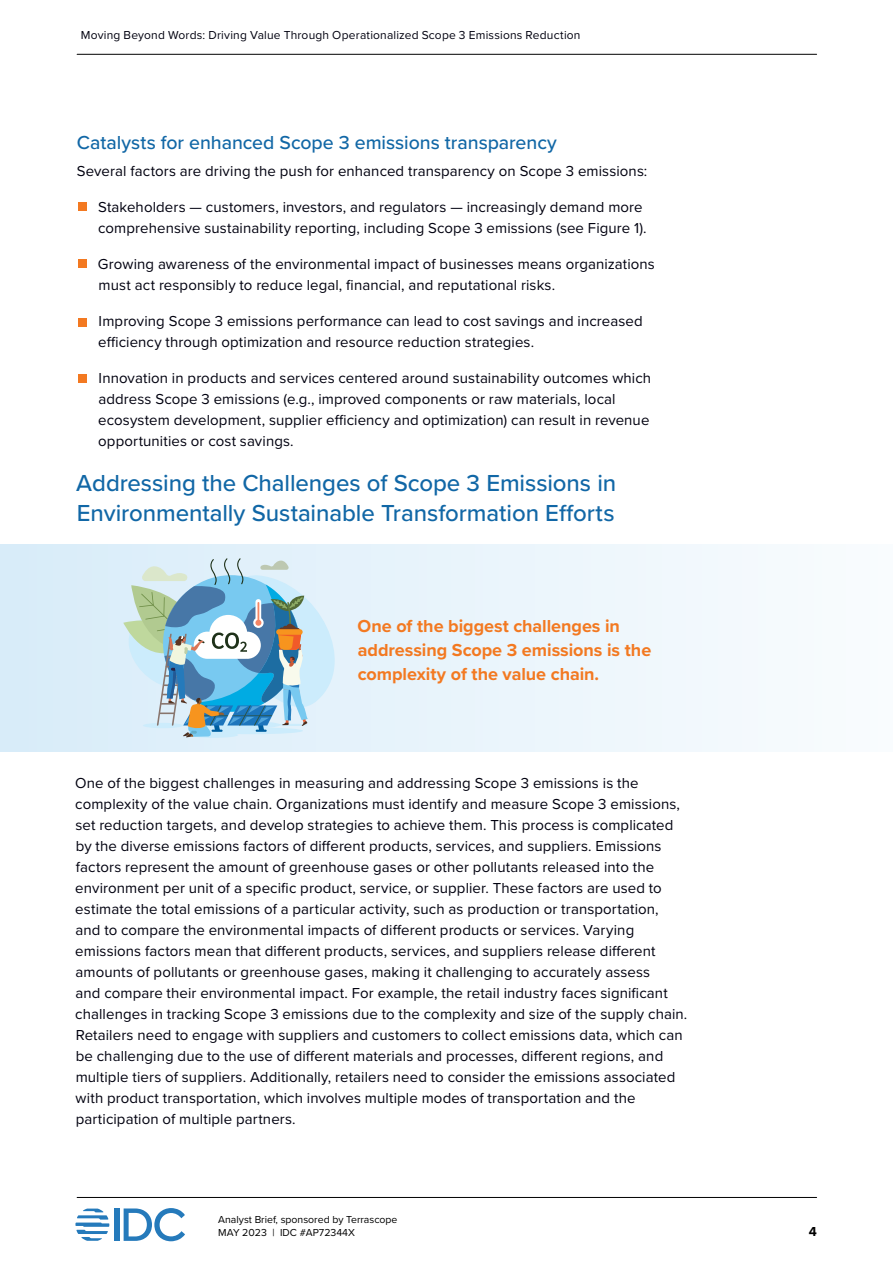
<style>
.page{position:relative;width:893px;height:1263px;background:#fff}
.page>*{position:absolute;margin:0;border:0;box-sizing:border-box;transform-origin:0 0}
.t1{font:500 24px/30px "Proxima Nova";letter-spacing:-.005em;color:#1167a6}
.t2{font:500 19.5px "Proxima Nova";letter-spacing:-.005em;color:#1167a6}
.t3{font:700 18px/24px "Proxima Nova";letter-spacing:-.005em;color:#f37921}
.t4{font:15px/21px "Proxima Nova";letter-spacing:.005em;color:#01010f}
.t5{font:700 13.5px "Proxima Nova";color:#000}
.t6{font:12px "Proxima Nova";letter-spacing:.015em;color:#01010f}
.t7{font:10.5px/13px "Proxima Nova";color:#000}
</style>
<div class="page">
<div style="left:114px;top:1208px;width:6px;height:33px;background:#257abb"></div>
<svg style="left:124px;top:1208px;width:61px;height:33px"></svg>
<svg style="left:75px;top:1208px;width:34px;height:33px"></svg>
<hr style="left:77px;top:1197px;width:740px;height:1px;background:#000">
<hr style="left:77px;top:54px;width:740px;height:1px;background:#000">
<div style="left:0;top:544px;width:893px;height:208px;background:linear-gradient(to right,#d8ecf9,#f9fcfe)"></div>
<div style="left:79px;top:203px;width:8px;height:8px;background:#f37921"></div>
<div style="left:79px;top:260px;width:8px;height:8px;background:#f37921"></div>
<div style="left:79px;top:318px;width:8px;height:8px;background:#f37921"></div>
<div style="left:79px;top:374px;width:8px;height:9px;background:#f37921"></div>
<div style="left:189px;top:732px;width:49px;height:6px;background:#ccecfc;border-radius:50%"></div>
<svg style="left:119px;top:558px;width:241px;height:179px"></svg>
<p class="t6" style="left:81px;top:26px;width:501px">Moving Beyond Words: Driving Value Through Operationalized Scope 3 Emissions Reduction</p>
<h2 class="t2" style="left:77px;top:128px;width:482px">Catalysts for enhanced Scope 3 emissions transparency</h2>
<p class="t4" style="left:77px;top:160px;width:572px">Several factors are driving the push for enhanced transparency on Scope 3 emissions:</p>
<p class="t4" style="left:98px;top:196px;width:550px">Stakeholders — customers, investors, and regulators — increasingly demand more comprehensive sustainability reporting, including Scope 3 emissions (see Figure 1).</p>
<p class="t4" style="left:98px;top:253px;width:558px">Growing awareness of the environmental impact of businesses means organizations must act responsibly to reduce legal, financial, and reputational risks.</p>
<p class="t4" style="left:98px;top:310px;width:546px">Improving Scope 3 emissions performance can lead to cost savings and increased efficiency through optimization and resource reduction strategies.</p>
<p class="t4" style="left:98px;top:367px;width:554px">Innovation in products and services centered around sustainability outcomes which address Scope 3 emissions (e.g., improved components or raw materials, local ecosystem development, supplier efficiency and optimization) can result in revenue opportunities or cost savings.</p>
<h1 class="t1" style="left:76px;top:467px;width:541px">Addressing the Challenges of Scope 3 Emissions in<br>Environmentally Sustainable Transformation Efforts</h1>
<p class="t3" style="left:358px;top:613px;width:295px">One of the biggest challenges in addressing Scope 3 emissions is the complexity of the value chain.</p>
<p class="t4" style="left:75px;top:772px;width:614px">One of the biggest challenges in measuring and addressing Scope 3 emissions is the complexity of the value chain. Organizations must identify and measure Scope 3 emissions, set reduction targets, and develop strategies to achieve them. This process is complicated by the diverse emissions factors of different products, services, and suppliers. Emissions factors represent the amount of greenhouse gases or other pollutants released into the environment per unit of a specific product, service, or supplier. These factors are used to estimate the total emissions of a particular activity, such as production or transportation,<br>and to compare the environmental impacts of different products or services. Varying emissions factors mean that different products, services, and suppliers release different amounts of pollutants or greenhouse gases, making it challenging to accurately assess<br>and compare their environmental impact. For example, the retail industry faces significant challenges in tracking Scope 3 emissions due to the complexity and size of the supply chain.<br>Retailers need to engage with suppliers and customers to collect emissions data, which can be challenging due to the use of different materials and processes, different regions, and multiple tiers of suppliers. Additionally, retailers need to consider the emissions associated with product transportation, which involves multiple modes of transportation and the participation of multiple partners.</p>
<p class="t7" style="left:218px;top:1213px;width:181px">Analyst Brief, sponsored by Terrascope<br>MAY 2023 | IDC #AP72344X</p>
<p class="t5" style="left:809px;top:1222px;width:10px">4</p>
</div>
